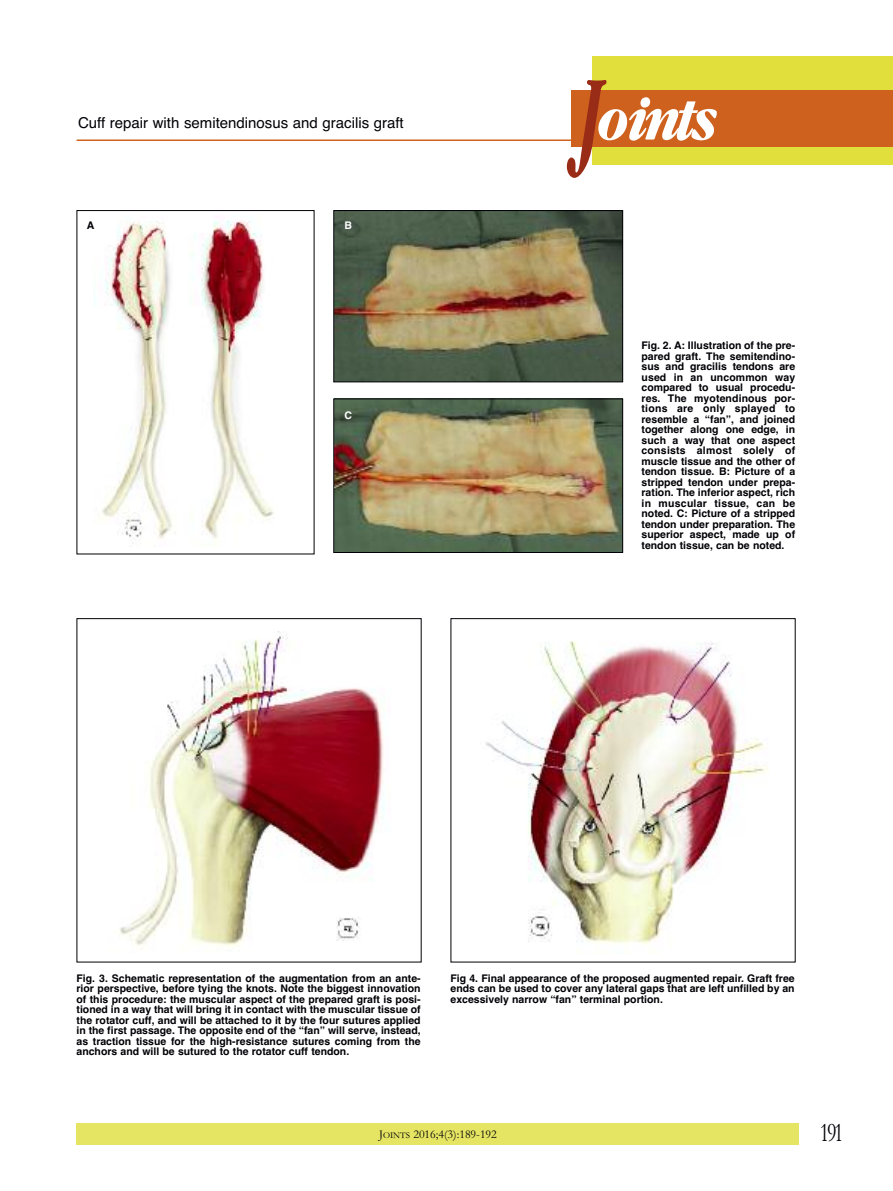
<style>
.page{position:relative;width:893px;height:1191px;background:#fff}
.page>*{position:absolute;margin:0;border:0;box-sizing:border-box;transform-origin:0 0}
.t1{font:italic 700 55.8px "Garamond Cond";letter-spacing:-.085em;color:#fff}
.t2{font:27px "Garamond";color:#000006;scale:.75 1}
.t3{font:15px "Helvetica";color:#000006}
.t4{font:12px "Garamond";color:#000006}
.t5{font:700 10.5px/10.5px "Helvetica";color:#000006;text-align:justify}
.t6{font:700 10.5px "Helvetica";color:#fff}
.s1{font-size:99.9px;color:#992c17}
.s2{font-size:9px}
</style>
<div class="page">
<div style="left:77px;top:1123px;width:722px;height:22px;background:#e6e563"></div>
<hr style="left:77px;top:139px;width:640px;height:2px;background:#ce611e">
<div style="left:592px;top:56px;width:301px;height:108px;background:#e0df3c"></div>
<div style="left:571px;top:91px;width:322px;height:56px;background:#ce611e"></div>
<img style="left:120px;top:631px;width:265px;height:316px">
<img style="left:486px;top:641px;width:283px;height:313px">
<img style="left:102px;top:220px;width:172px;height:326px">
<img style="left:335px;top:212px;width:286px;height:168px">
<div style="left:333px;top:210px;width:290px;height:172px;border:1px solid #000006"></div>
<img style="left:335px;top:400px;width:286px;height:151px">
<div style="left:333px;top:398px;width:290px;height:155px;border:1px solid #000006"></div>
<h3 class="t3" style="left:78px;top:114px;width:327px">Cuff repair with semitendinosus and gracilis graft</h3>
<p class="t5" style="left:87px;top:220px;width:9px">A</p>
<p class="t6" style="left:344px;top:220px;width:9px">B</p>
<p class="t6" style="left:344px;top:409px;width:9px">C</p>
<h1 class="t1" style="left:574px;top:88px;width:140px"><span class="s1">J</span>oints</h1>
<p class="t5" style="left:642px;top:340px;width:155px">Fig. 2. A: Illustration of the pre&shy;pared graft. The semitendino&shy;sus and gracilis tendons are used in an uncommon way compared to usual procedu&shy;res. The myotendinous por&shy;tions are only splayed to resemble a “fan”, and joined together along one edge, in such a way that one aspect consists almost solely of muscle tissue and the other of tendon tissue. B: Picture of a stripped tendon under prepa&shy;ration. The inferior aspect, rich in muscular tissue, can be noted. C: Picture of a stripped tendon under preparation. The superior aspect, made up of tendon tissue, can be noted.</p>
<p class="t5" style="left:77px;top:972px;width:346px">Fig. 3. Schematic representation of the augmentation from an ante&shy;rior perspective, before tying the knots. Note the biggest innovation of this procedure: the muscular aspect of the prepared graft is posi&shy;tioned in a way that will bring it in contact with the muscular tissue of the rotator cuff, and will be attached to it by the four sutures applied in the first passage. The opposite end of the “fan” will serve, instead, as traction tissue for the high-resistance sutures coming from the anchors and will be sutured to the rotator cuff tendon.</p>
<p class="t5" style="left:451px;top:972px;width:346px">Fig 4. Final appearance of the proposed augmented repair. Graft free ends can be used to cover any lateral gaps that are left unfilled by an excessively narrow “fan” terminal portion.</p>
<p class="t4" style="left:379px;top:1126px;width:119px">J<span class="s2">OINTS</span> 2016;4(3):189-192</p>
<h2 class="t2" style="left:820px;top:1116px;width:33px">191</h2>
</div>
